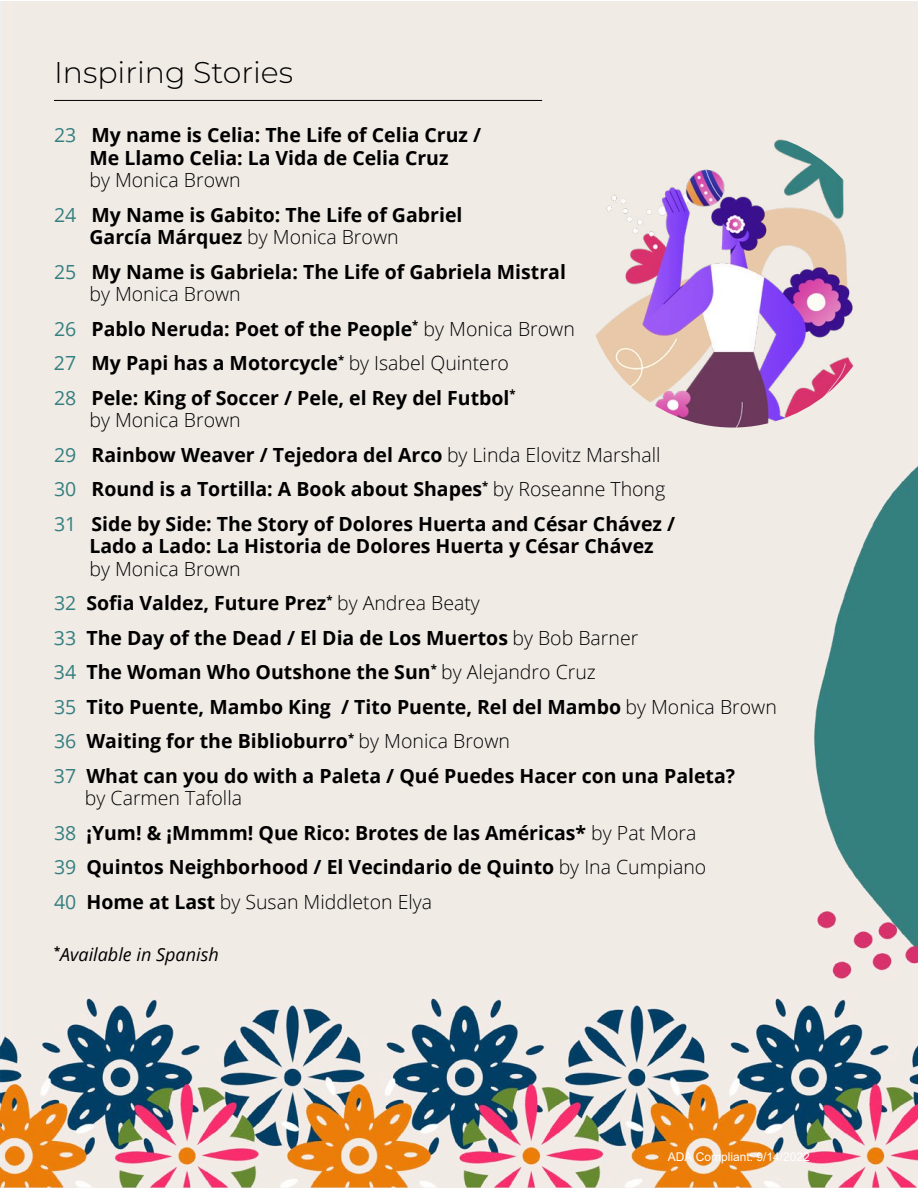
<style>
.page{position:relative;width:918px;height:1188px;background:#fff}
.page>*{position:absolute;margin:0;border:0;box-sizing:border-box;transform-origin:0 0}
.t1{font:300 30px "Montserrat";color:#000}
.t2{font:700 19.5px/34.5px "Open Sans";color:#000}
.t3{font:300 19.5px/34.5px "Open Sans";color:#000}
.t4{font:italic 18px "Open Sans";color:#000}
.t5{font:12px "Arial";color:#fff}
.s1{font-weight:400;color:#347f7f}
.s2{font-weight:300}
.s3{font-weight:700}
</style>
<div class="page">
<img style="left:0;top:2px;width:918px;height:1186px">
<hr style="left:54px;top:100px;width:488px;height:1px;background:#000">
<img style="left:584px;top:131px;width:297px;height:297px;border-radius:148px">
<p class="t1" style="left:54px;top:52px;width:241px">Inspiring Stories</p>
<p class="t2" style="left:89px;top:124px;width:393px;line-height:22.5px;text-indent:-35px"><span class="s1">23</span> My name is Celia: The Life of Celia Cruz /<br>Me Llamo Celia: La Vida de Celia Cruz<br><span class="s2">by Monica Brown</span></p>
<p class="t2" style="left:89px;top:203px;width:375px;line-height:22.5px;text-indent:-35px"><span class="s1">24</span> My Name is Gabito: The Life of Gabriel<br>García Márquez <span class="s2">by Monica Brown</span></p>
<p class="t2" style="left:89px;top:260px;width:478px;line-height:22.5px;text-indent:-35px"><span class="s1">25</span> My Name is Gabriela: The Life of Gabriela Mistral <span class="s2">by Monica Brown</span></p>
<p class="t2" style="left:54px;top:311px;width:522px"><span class="s1">26</span> Pablo Neruda: Poet of the People<sup>*</sup> <span class="s2">by Monica Brown</span></p>
<p class="t2" style="left:54px;top:346px;width:463px"><span class="s1">27</span> My Papi has a Motorcycle<sup>*</sup> <span class="s2">by Isabel Quintero<br></span><span class="s1">28</span> Pele: King of Soccer / Pele, el Rey del Futbol<sup>*</sup></p>
<p class="t3" style="left:54px;top:403px;width:608px;text-indent:35px">by Monica Brown<br><span class="s1">29</span> <span class="s3">Rainbow Weaver / Tejedora del Arco</span> by Linda Elovitz Marshall</p>
<p class="t2" style="left:54px;top:472px;width:613px"><span class="s1">30</span> Round is a Tortilla: A Book about Shapes<sup>*</sup> <span class="s2">by Roseanne Thong</span></p>
<p class="t2" style="left:54px;top:506px;width:623px"><span class="s1">31</span> Side by Side: The Story of Dolores Huerta and César Chávez /</p>
<p class="t2" style="left:89px;top:535px;width:566px;line-height:22.5px">Lado a Lado: La Historia de Dolores Huerta y César Chávez <span class="s2">by Monica Brown</span></p>
<p class="t2" style="left:54px;top:586px;width:586px"><span class="s1">32</span> Sofia Valdez, Future Prez<sup>*</sup> <span class="s2">by Andrea Beaty<br></span><span class="s1">33</span> The Day of the Dead / El Dia de Los Muertos <span class="s2">by Bob Barner</span></p>
<p class="t2" style="left:54px;top:655px;width:543px"><span class="s1">34</span> The Woman Who Outshone the Sun<sup>*</sup> <span class="s2">by Alejandro Cruz</span></p>
<p class="t2" style="left:54px;top:689px;width:724px"><span class="s1">35</span> Tito Puente, Mambo King / Tito Puente, Rel del Mambo <span class="s2">by Monica Brown<br></span><span class="s1">36</span> Waiting for the Biblioburro<sup>*</sup> <span class="s2">by Monica Brown<br></span><span class="s1">37</span> What can you do with a Paleta / Qué Puedes Hacer con una Paleta?</p>
<p class="t2" style="left:54px;top:781px;width:654px;text-indent:31px"><span class="s2">by Carmen Tafolla<br></span><span class="s1">38</span> ¡Yum! &amp; ¡Mmmm! Que Rico: Brotes de las Américas* <span class="s2">by Pat Mora </span><span class="s1">39</span> Quintos Neighborhood / El Vecindario de Quinto <span class="s2">by Ina Cumpiano </span><span class="s1">40</span> Home at Last <span class="s2">by Susan Middleton Elya</span></p>
<p class="t4" style="left:54px;top:942px;width:166px"><sup>*</sup>Available in Spanish</p>
<p class="t5" style="left:668px;top:1148px;width:144px">ADA Compliant: 9/14/2022</p>
</div>
